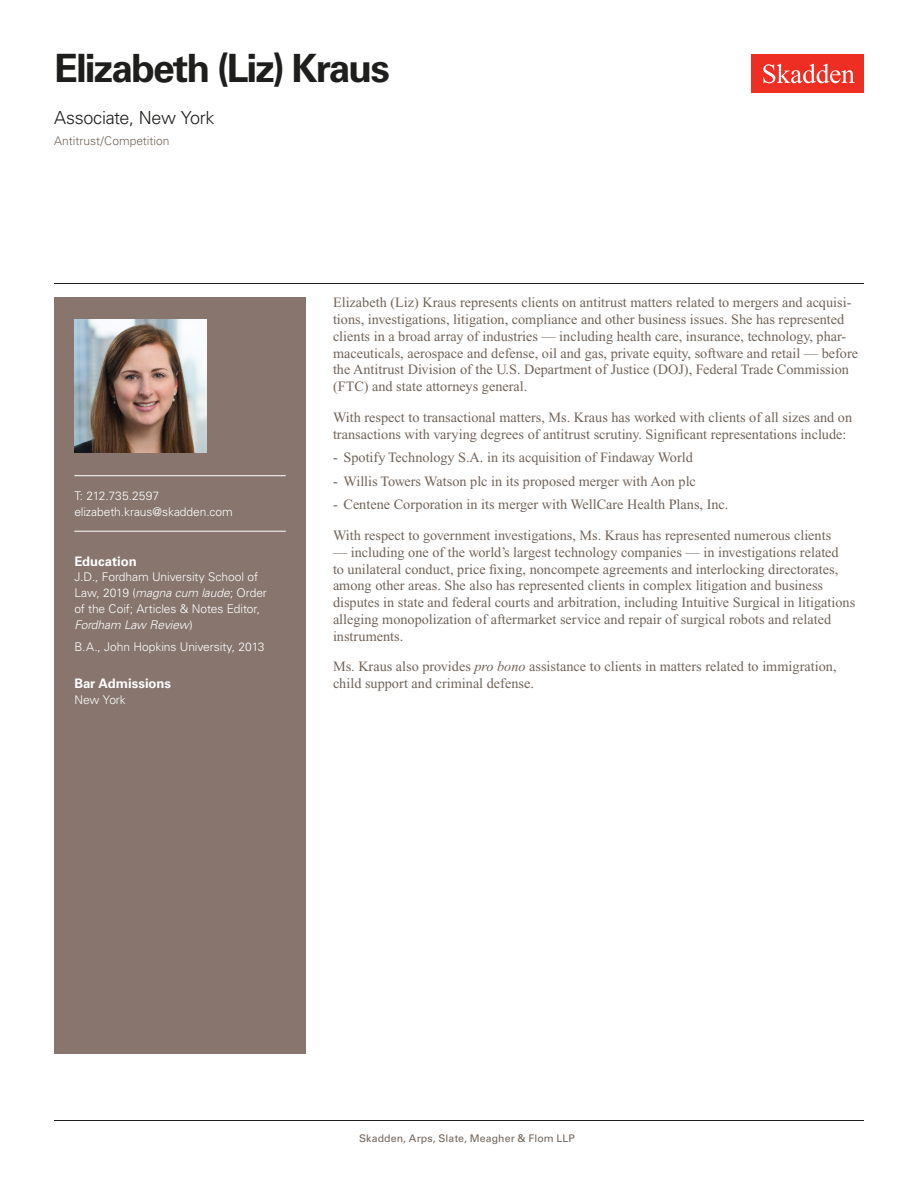
<style>
.page{position:relative;width:918px;height:1188px;background:#fff}
.page>*{position:absolute;margin:0;border:0;box-sizing:border-box;transform-origin:0 0}
.Name{font:700 39px "Univers LT Std";letter-spacing:-.05em;color:#1e1e1d}
.Title_and_Office{font:300 18px "Univers LT Std";letter-spacing:-.015em;color:#1e1e1d}
.Main_Body{font:14.25px/16.8px "Times New Roman PS Std";color:#726458}
.Bar_Admission_Education{font:700 13.2px "Univers LT Std";letter-spacing:-.005em;color:#fff}
.Sidebar_text{font:300 12px/15.8px "Univers LT Std";letter-spacing:-.005em;color:#fff}
.Email{font:300 12px "Univers LT Std";letter-spacing:-.005em;color:#fff}
.Practice{font:300 12px "Univers LT Std";color:#726458}
.Phone_Number{font:300 12px "Univers LT Std";letter-spacing:-.005em;color:#fff}
.Folio{font:10.5px "Univers LT Std";letter-spacing:.01em;color:#726458}
.s1{font-style:italic}
.s2{font-weight:700;color:#fff}
</style>
<div class="page">
<div style="left:752px;top:54px;width:112px;height:39px;background:#ee2e22"></div>
<svg style="left:763px;top:64px;width:92px;height:19px"></svg>
<div style="left:54px;top:297px;width:252px;height:756px;background:#87756e"></div>
<hr style="left:74px;top:475px;width:212px;height:1px;background:#fff">
<hr style="left:74px;top:531px;width:212px;height:1px;background:#fff">
<img style="left:74px;top:320px;width:132px;height:132px">
<hr style="left:54px;top:1120px;width:810px;height:1px;background:#1e1e1d">
<hr style="left:54px;top:283px;width:810px;height:1px;background:#1e1e1d">
<p class="Name" style="left:54px;top:46px;width:337px">Elizabeth (Liz) Kraus</p>
<p class="Title_and_Office" style="left:54px;top:107px;width:162px">Associate, New York</p>
<p class="Practice" style="left:54px;top:134px;width:117px">Antitrust/Competition</p>
<p class="Phone_Number" style="left:74px;top:489px;width:86px">T: 212.735.2597</p>
<p class="Email" style="left:74px;top:504px;width:160px">elizabeth.kraus@skadden.com</p>
<p class="Bar_Admission_Education" style="left:74px;top:553px;width:64px">Education</p>
<p class="Sidebar_text" style="left:74px;top:569px;width:194px">J.D., Fordham University School of<br>Law, 2019 (<span class="s1">magna cum laude</span>; Order of the Coif; Articles &amp; Notes Editor,<br><span class="s1">Fordham Law Review</span>)</p>
<p class="Sidebar_text" style="left:74px;top:639px;width:192px">B.A., John Hopkins University, 2013</p>
<p class="Bar_Admission_Education" style="left:74px;top:676px;width:98px">Bar Admissions</p>
<p class="Sidebar_text" style="left:74px;top:692px;width:53px">New York</p>
<p class="Main_Body" style="left:333px;top:294px;width:527px">Elizabeth (Liz) Kraus represents clients on antitrust matters related to mergers and acquisi&shy;tions, investigations, litigation, compliance and other business issues. She has represented clients in a broad array of industries — including health care, insurance, technology, phar&shy;maceuticals, aerospace and defense, oil and gas, private equity, software and retail — before the Antitrust Division of the U.S. Department of Justice (DOJ), Federal Trade Commission (FTC) and state attorneys general.</p>
<p class="Main_Body" style="left:333px;top:409px;width:521px">With respect to transactional matters, Ms. Kraus has worked with clients of all sizes and on transactions with varying degrees of antitrust scrutiny. Significant representations include:</p>
<p class="Main_Body" style="left:333px;top:449px;width:361px">- Spotify Technology S.A. in its acquisition of Findaway World</p>
<p class="Main_Body" style="left:333px;top:473px;width:364px">- Willis Towers Watson plc in its proposed merger with Aon plc</p>
<p class="Main_Body" style="left:333px;top:496px;width:397px">- Centene Corporation in its merger with WellCare Health Plans, Inc.</p>
<p class="Main_Body" style="left:333px;top:527px;width:500px">With respect to government investigations, Ms. Kraus has represented numerous clients</p>
<p class="Main_Body" style="left:333px;top:544px;width:524px">— including one of the world’s largest technology companies — in investigations related<br>to unilateral conduct, price fixing, noncompete agreements and interlocking directorates, among other areas. She also has represented clients in complex litigation and business disputes in state and federal courts and arbitration, including Intuitive Surgical in litigations alleging monopolization of aftermarket service and repair of surgical robots and related instruments.</p>
<p class="Main_Body" style="left:333px;top:658px;width:505px">Ms. Kraus also provides <span class="s1">pro bono</span> assistance to clients in matters related to immigration, child support and criminal defense.</p>
<p class="Folio" style="left:343px;top:1132px;width:233px"><span class="s2">1</span> Skadden, Arps, Slate, Meagher &amp; Flom LLP</p>
</div>
